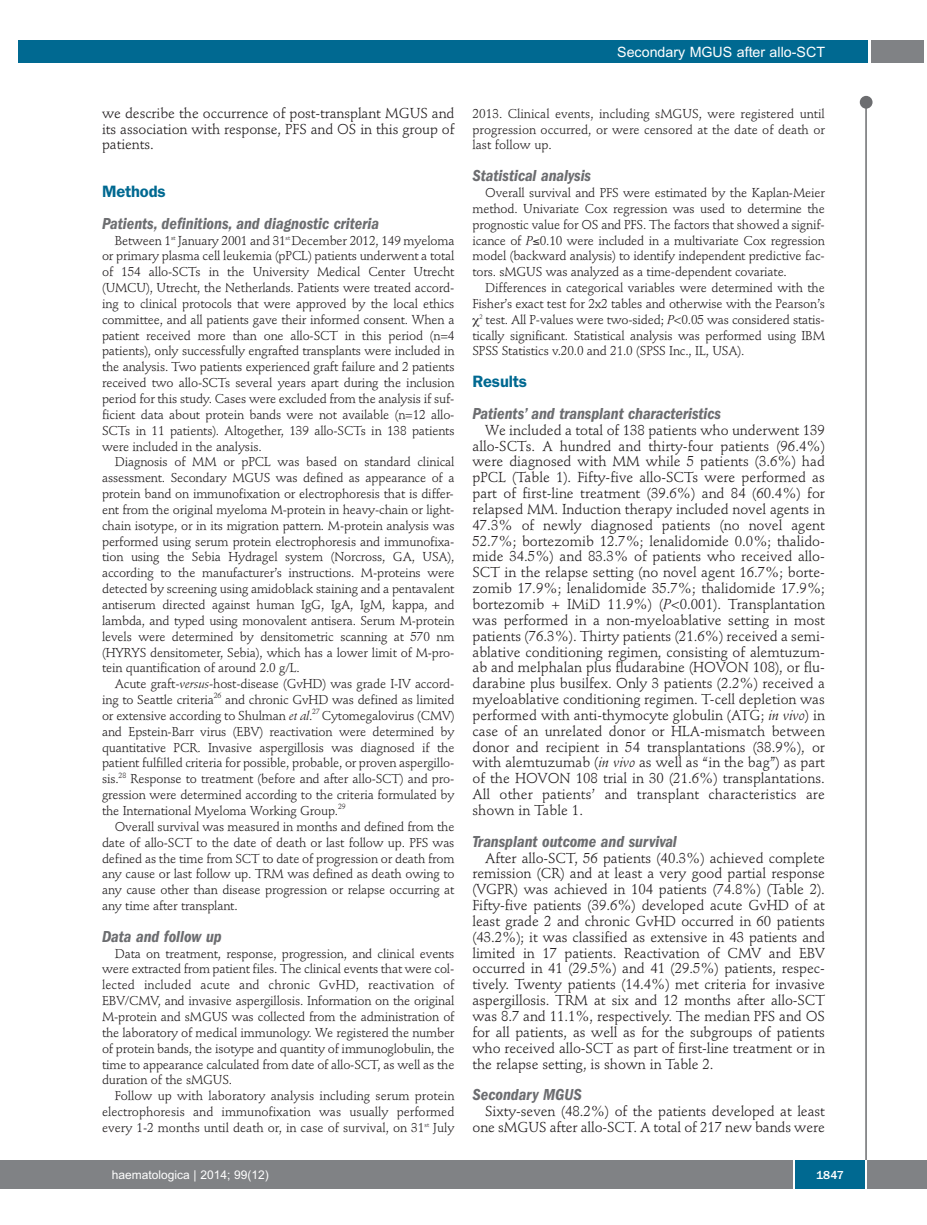
<style>
.page{position:relative;width:927px;height:1225px;background:#fff}
.page>*{position:absolute;margin:0;border:0;box-sizing:border-box;transform-origin:0 0}
.t1{font:italic 600 condensed 16.5px "Franklin Gothic";color:#6c6d70}
.t2{font:600 16.5px "Franklin Gothic";letter-spacing:-.01em;color:#006991}
.t3{font:14.25px/15.9px "Stempel Schneidler";letter-spacing:-.005em;color:#231f20;text-align:justify}
.t4{font:14.25px "Arial";color:#fff}
.t5{font:12.75px/15.9px "Stempel Schneidler";letter-spacing:-.015em;color:#231f20;text-align:justify}
.t6{font:12px "Arial";color:#fff}
.t7{font:500 12px "Franklin Gothic";color:#fff}
.s1{font-style:italic}
</style>
<div class="page">
<div style="left:860px;top:96px;width:12px;height:13px;background:#6c6d70;border-radius:50%"></div>
<hr style="left:865px;top:98px;width:2px;height:1062px;background:#6c6d70">
<div style="left:871px;top:40px;width:52px;height:22px;background:#808285"></div>
<div style="left:18px;top:40px;width:849px;height:22px;background:#006991"></div>
<div style="left:17px;top:1160px;width:910px;height:28px;background:#808285"></div>
<div style="left:795px;top:1160px;width:70px;height:28px;background:#006991"></div>
<hr style="left:793px;top:1160px;width:2px;height:28px;background:#fff">
<hr style="left:865px;top:1160px;width:2px;height:28px;background:#fff">
<div style="left:0;top:1160px;width:17px;height:28px;background:#808285"></div>
<p class="t4" style="left:617px;top:44px;width:209px">Secondary MGUS after allo-SCT</p>
<p class="t3" style="left:102px;top:106px;width:354px">we describe the occurrence of post-transplant MGUS and its association with response, PFS and OS in this group of patients.</p>
<p class="t2" style="left:102px;top:186px;width:65px">Methods</p>
<p class="t1" style="left:102px;top:217px;width:278px">Patients, definitions, and diagnostic criteria</p>
<p class="t5" style="left:102px;top:233px;width:354px;text-indent:13px">Between 1<sup>st</sup> January 2001 and 31<sup>st</sup> December 2012, 149 myeloma or primary plasma cell leukemia (pPCL) patients underwent a total of 154 allo-SCTs in the University Medical Center Utrecht (UMCU), Utrecht, the Netherlands. Patients were treated accord&shy;ing to clinical protocols that were approved by the local ethics committee, and all patients gave their informed consent. When a patient received more than one allo-SCT in this period (n=4 patients), only successfully engrafted transplants were included in the analysis. Two patients experienced graft failure and 2 patients received two allo-SCTs several years apart during the inclusion period for this study. Cases were excluded from the analysis if suf&shy;ficient data about protein bands were not available (n=12 allo-SCTs in 11 patients). Altogether, 139 allo-SCTs in 138 patients were included in the analysis.</p>
<p class="t5" style="left:102px;top:455px;width:354px;text-indent:13px">Diagnosis of MM or pPCL was based on standard clinical assessment. Secondary MGUS was defined as appearance of a protein band on immunofixation or electrophoresis that is differ&shy;ent from the original myeloma M-protein in heavy-chain or light&shy;chain isotype, or in its migration pattern. M-protein analysis was performed using serum protein electrophoresis and immunofixa&shy;tion using the Sebia Hydragel system (Norcross, GA, USA), according to the manufacturer’s instructions. M-proteins were detected by screening using amidoblack staining and a pentavalent antiserum directed against human IgG, IgA, IgM, kappa, and lambda, and typed using monovalent antisera. Serum M-protein levels were determined by densitometric scanning at 570 nm (HYRYS densitometer, Sebia), which has a lower limit of M-pro&shy;tein quantification of around 2.0 g/L.</p>
<p class="t5" style="left:102px;top:677px;width:354px;text-indent:13px">Acute graft-<span class="s1">versus</span>-host-disease (GvHD) was grade I-IV accord&shy;ing to Seattle criteria<sup>26</sup> and chronic GvHD was defined as limited or extensive according to Shulman <span class="s1">et al</span>.<sup>27</sup> Cytomegalovirus (CMV) and Epstein-Barr virus (EBV) reactivation were determined by quantitative PCR. Invasive aspergillosis was diagnosed if the patient fulfilled criteria for possible, probable, or proven aspergillo&shy;sis.<sup>28</sup> Response to treatment (before and after allo-SCT) and pro&shy;gression were determined according to the criteria formulated by the International Myeloma Working Group.<sup>29</sup></p>
<p class="t5" style="left:102px;top:819px;width:354px;text-indent:13px">Overall survival was measured in months and defined from the date of allo-SCT to the date of death or last follow up. PFS was defined as the time from SCT to date of progression or death from any cause or last follow up. TRM was defined as death owing to any cause other than disease progression or relapse occurring at any time after transplant.</p>
<p class="t1" style="left:102px;top:930px;width:121px">Data and follow up</p>
<p class="t5" style="left:102px;top:946px;width:354px;text-indent:13px">Data on treatment, response, progression, and clinical events were extracted from patient files. The clinical events that were col&shy;lected included acute and chronic GvHD, reactivation of EBV/CMV, and invasive aspergillosis. Information on the original M-protein and sMGUS was collected from the administration of the laboratory of medical immunology. We registered the number of protein bands, the isotype and quantity of immunoglobulin, the time to appearance calculated from date of allo-SCT, as well as the duration of the sMGUS.</p>
<p class="t5" style="left:102px;top:1089px;width:354px;text-indent:13px">Follow up with laboratory analysis including serum protein electrophoresis and immunofixation was usually performed every 1-2 months until death or, in case of survival, on 31<sup>st</sup> July</p>
<p class="t5" style="left:472px;top:107px;width:354px">2013. Clinical events, including sMGUS, were registered until progression occurred, or were censored at the date of death or last follow up.</p>
<p class="t1" style="left:472px;top:170px;width:120px">Statistical analysis</p>
<p class="t5" style="left:472px;top:186px;width:354px;text-indent:13px">Overall survival and PFS were estimated by the Kaplan-Meier method. Univariate Cox regression was used to determine the prognostic value for OS and PFS. The factors that showed a signif&shy;icance of <span class="s1">P</span>≤0.10 were included in a multivariate Cox regression model (backward analysis) to identify independent predictive fac&shy;tors. sMGUS was analyzed as a time-dependent covariate.</p>
<p class="t5" style="left:485px;top:281px;width:341px">Differences in categorical variables were determined with the</p>
<p class="t5" style="left:472px;top:297px;width:354px">Fisher’s exact test for 2x2 tables and otherwise with the Pearson’s</p>
<p class="t5" style="left:479px;top:313px;width:347px"><sup>2</sup> test. All P-values were two-sided; <span class="s1">P</span>&lt;0.05 was considered statis-</p>
<p class="t5" style="left:472px;top:328px;width:354px">tically significant. Statistical analysis was performed using IBM</p>
<p class="t5" style="left:472px;top:344px;width:273px">SPSS Statistics v.20.0 and 21.0 (SPSS Inc., IL, USA).</p>
<p class="t2" style="left:472px;top:376px;width:56px">Results</p>
<p class="t1" style="left:472px;top:407px;width:250px">Patients’ and transplant characteristics</p>
<p class="t3" style="left:472px;top:423px;width:354px;text-indent:13px">We included a total of 138 patients who underwent 139 allo-SCTs. A hundred and thirty-four patients (96.4%) were diagnosed with MM while 5 patients (3.6%) had pPCL (Table 1). Fifty-five allo-SCTs were performed as part of first-line treatment (39.6%) and 84 (60.4%) for relapsed MM. Induction therapy included novel agents in 47.3% of newly diagnosed patients (no novel agent 52.7%; bortezomib 12.7%; lenalidomide 0.0%; thalido&shy;mide 34.5%) and 83.3% of patients who received allo-SCT in the relapse setting (no novel agent 16.7%; borte&shy;zomib 17.9%; lenalidomide 35.7%; thalidomide 17.9%; bortezomib + IMiD 11.9%) (<span class="s1">P</span>&lt;0.001). Transplantation was performed in a non-myeloablative setting in most patients (76.3%). Thirty patients (21.6%) received a semi&shy;ablative conditioning regimen, consisting of alemtuzum&shy;ab and melphalan plus fludarabine (HOVON 108), or flu&shy;darabine plus busilfex. Only 3 patients (2.2%) received a myeloablative conditioning regimen. T-cell depletion was performed with anti-thymocyte globulin (ATG; <span class="s1">in vivo</span>) in case of an unrelated donor or HLA-mismatch between donor and recipient in 54 transplantations (38.9%), or with alemtuzumab (<span class="s1">in vivo</span> as well as “in the bag”) as part of the HOVON 108 trial in 30 (21.6%) transplantations.<br>All other patients’ and transplant characteristics are shown in Table 1.</p>
<p class="t1" style="left:472px;top:835px;width:206px">Transplant outcome and survival</p>
<p class="t3" style="left:472px;top:851px;width:354px;text-indent:13px">After allo-SCT, 56 patients (40.3%) achieved complete remission (CR) and at least a very good partial response (VGPR) was achieved in 104 patients (74.8%) (Table 2).<br>Fifty-five patients (39.6%) developed acute GvHD of at least grade 2 and chronic GvHD occurred in 60 patients (43.2%); it was classified as extensive in 43 patients and limited in 17 patients. Reactivation of CMV and EBV occurred in 41 (29.5%) and 41 (29.5%) patients, respec&shy;tively. Twenty patients (14.4%) met criteria for invasive aspergillosis. TRM at six and 12 months after allo-SCT was 8.7 and 11.1%, respectively. The median PFS and OS for all patients, as well as for the subgroups of patients who received allo-SCT as part of first-line treatment or in the relapse setting, is shown in Table 2.</p>
<p class="t1" style="left:472px;top:1088px;width:111px">Secondary MGUS</p>
<p class="t3" style="left:472px;top:1104px;width:354px;text-align:right">Sixty-seven (48.2%) of the patients developed at least one sMGUS after allo-SCT. A total of 217 new bands were</p>
<p class="t6" style="left:112px;top:1167px;width:158px">haematologica | 2014; 99(12)</p>
<p class="t7" style="left:816px;top:1167px;width:29px">1847</p>
</div>
